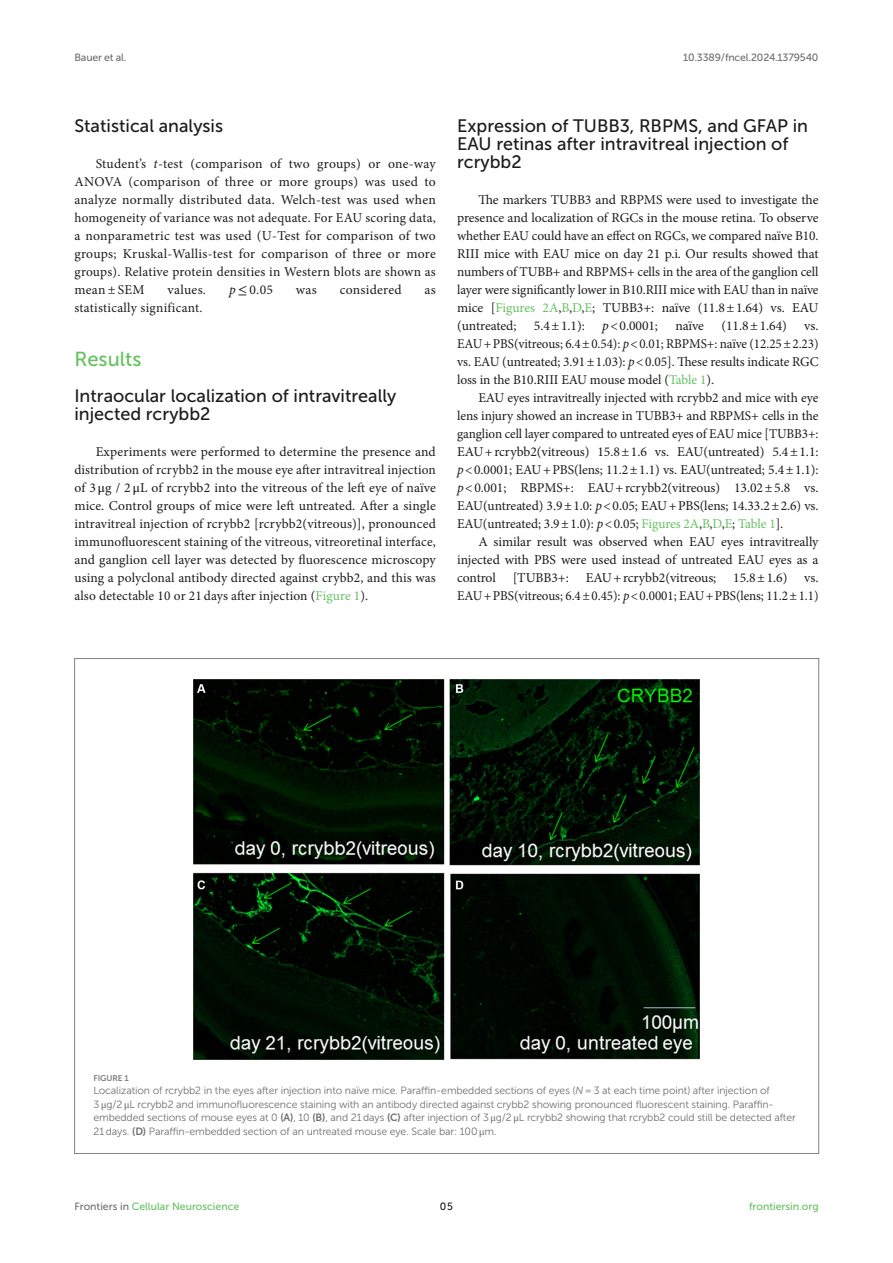
<style>
.page{position:relative;width:893px;height:1263px;background:#fff}
.page>*{position:absolute;margin:0;border:0;box-sizing:border-box;transform-origin:0 0}
.HEAD_1{font:20.25px "Museo Sans 500";color:#65c161}
.HEAD_2{font:18px/18px "Museo Sans 500";color:#1b1c1b}
.HEAD_2_after_HEAD_1{font:18px/18px "Museo Sans 500";color:#1b1c1b}
.TEXT_FLUSH{font:13.5px/18px "Minion Pro";letter-spacing:.005em;color:#1b1c1b;text-align:justify}
.TEXT{font:13.5px/18px "Minion Pro";letter-spacing:-.005em;color:#1b1c1b;text-align:justify}
.FIG_LEG{font:10.5px/13.5px "Museo Sans 300";letter-spacing:-.01em;color:#706f70}
.t1{font:10.5px "Museo Sans 500";color:#65c161}
.t2{font:10.5px "Museo Sans 500";letter-spacing:-.015em;color:#706f70}
.t3{font:10.5px "Museo Sans 500";color:#1b1c1b}
.FIG_HD{font:8.25px "Museo Sans 700";letter-spacing:-.01em;color:#7e7f7f}
.s1{font-style:italic}
.s2{font-family:"STIX General"}
.s3{color:#65c161}
.s4{font-family:"Museo Sans 700"}
.s5{color:#706f70}
</style>
<div class="page">
<img style="left:193px;top:679px;width:507px;height:381px">
<p class="t2" style="left:74px;top:51px;width:54px">Bauer et al.</p>
<p class="t2" style="left:683px;top:51px;width:137px">10.3389/fncel.2024.1379540</p>
<p class="HEAD_2" style="left:74px;top:117px;width:150px">Statistical analysis</p>
<p class="TEXT_FLUSH" style="left:74px;top:155px;width:363px;text-indent:21px">Student’s <span class="s1">t</span>-test (comparison of two groups) or one-way ANOVA (comparison of three or more groups) was used to analyze normally distributed data. Welch-test was used when homogeneity of variance was not adequate. For EAU scoring data, a nonparametric test was used (U-Test for comparison of two groups; Kruskal-Wallis-test for comparison of three or more groups). Relative protein densities in Western blots are shown as mean ± SEM</p>
<p class="TEXT_FLUSH" style="left:168px;top:281px;width:40px">values.</p>
<p class="TEXT_FLUSH" style="left:229px;top:281px;width:46px"><span class="s1">p</span><span class="s2">≤</span>0.05</p>
<p class="TEXT_FLUSH" style="left:296px;top:281px;width:22px">was</p>
<p class="TEXT_FLUSH" style="left:340px;top:281px;width:63px">considered</p>
<p class="TEXT_FLUSH" style="left:425px;top:281px;width:13px">as</p>
<p class="TEXT_FLUSH" style="left:74px;top:299px;width:130px">statistically significant.</p>
<p class="HEAD_1" style="left:74px;top:348px;width:69px">Results</p>
<p class="HEAD_2_after_HEAD_1" style="left:74px;top:387px;width:324px">Intraocular localization of intravitreally injected rcrybb2</p>
<p class="TEXT_FLUSH" style="left:74px;top:443px;width:363px;text-indent:21px">Experiments were performed to determine the presence and distribution of rcrybb2 in the mouse eye after intravitreal injection of 3 <span class="s2">μ</span>g / 2 <span class="s2">μ</span>L of rcrybb2 into the vitreous of the left eye of naïve mice. Control groups of mice were left untreated. After a single intravitreal injection of rcrybb2 [rcrybb2(vitreous)], pronounced immunofluorescent staining of the vitreous, vitreoretinal interface, and ganglion cell layer was detected by fluorescence microscopy using a polyclonal antibody directed against crybb2, and this was also detectable 10 or 21 days after injection (<span class="s3">Figure 1</span>).</p>
<p class="HEAD_2" style="left:457px;top:117px;width:352px">Expression of TUBB3, RBPMS, and GFAP in<br>EAU retinas after intravitreal injection of rcrybb2</p>
<p class="TEXT_FLUSH" style="left:457px;top:191px;width:363px;text-indent:21px">The markers TUBB3 and RBPMS were used to investigate the presence and localization of RGCs in the mouse retina. To observe whether EAU could have an effect on RGCs, we compared naïve B10.<br>RIII mice with EAU mice on day 21 p.i. Our results showed that numbers of TUBB+ and RBPMS+ cells in the area of the ganglion cell layer were significantly lower in B10.RIII mice with EAU than in naïve mice [<span class="s3">Figures 2A</span>,<span class="s3">B</span>,<span class="s3">D</span>,<span class="s3">E</span>; TUBB3+: naïve (11.8±1.64) vs. EAU (untreated;</p>
<p class="TEXT_FLUSH" style="left:534px;top:317px;width:52px">5.4±1.1):</p>
<p class="TEXT_FLUSH" style="left:602px;top:317px;width:57px"><span class="s1">p</span>&lt;0.0001;</p>
<p class="TEXT_FLUSH" style="left:675px;top:317px;width:30px">naïve</p>
<p class="TEXT_FLUSH" style="left:721px;top:317px;width:67px">(11.8±1.64)</p>
<p class="TEXT_FLUSH" style="left:457px;top:317px;width:363px;text-indent:347px">vs.<br>EAU+PBS(vitreous; 6.4±0.54): <span class="s1">p</span>&lt;0.01; RBPMS+: naïve (12.25±2.23) vs. EAU (untreated; 3.91±1.03): <span class="s1">p</span>&lt;0.05]. These results indicate RGC loss in the B10.RIII EAU mouse model (<span class="s3">Table 1</span>).</p>
<p class="TEXT" style="left:457px;top:389px;width:363px;text-indent:21px">EAU eyes intravitreally injected with rcrybb2 and mice with eye lens injury showed an increase in TUBB3+ and RBPMS+ cells in the ganglion cell layer compared to untreated eyes of EAU mice [TUBB3+:<br>EAU+rcrybb2(vitreous) 15.8±1.6 vs. EAU(untreated) 5.4±1.1: <span class="s1">p</span>&lt;0.0001; EAU+PBS(lens; 11.2±1.1) vs. EAU(untreated; 5.4±1.1): <span class="s1">p</span>&lt;0.001; RBPMS+: EAU+rcrybb2(vitreous) 13.02±5.8 vs.<br>EAU(untreated) 3.9±1.0: <span class="s1">p</span>&lt;0.05; EAU+PBS(lens; 14.33.2±2.6) vs.<br>EAU(untreated; 3.9±1.0): <span class="s1">p</span>&lt;0.05; <span class="s3">Figures 2A</span>,<span class="s3">B</span>,<span class="s3">D</span>,<span class="s3">E</span>; <span class="s3">Table 1</span>].</p>
<p class="TEXT" style="left:457px;top:533px;width:363px;text-indent:21px">A similar result was observed when EAU eyes intravitreally injected with PBS were used instead of untreated EAU eyes as a control [TUBB3+: EAU+rcrybb2(vitreous; 15.8±1.6) vs.<br>EAU+PBS(vitreous; 6.4±0.45): <span class="s1">p</span>&lt;0.0001; EAU+PBS(lens; 11.2±1.1)</p>
<p class="FIG_HD" style="left:94px;top:1073px;width:37px">FIGURE 1</p>
<p class="FIG_LEG" style="left:94px;top:1084px;width:704px">Localization of rcrybb2 in the eyes after injection into naïve mice. Paraffin-embedded sections of eyes (<span class="s1">N</span> = 3 at each time point) after injection of<br>3 <span class="s2">μ</span>g/2 <span class="s2">μ</span>L rcrybb2 and immunofluorescence staining with an antibody directed against crybb2 showing pronounced fluorescent staining. Paraffin&shy;embedded sections of mouse eyes at 0 <span class="s4">(A)</span>, 10 <span class="s4">(B)</span>, and 21 days <span class="s4">(C)</span> after injection of 3 <span class="s2">μ</span>g/2 <span class="s2">μ</span>L rcrybb2 showing that rcrybb2 could still be detected after 21 days. <span class="s4">(D)</span> Paraffin-embedded section of an untreated mouse eye. Scale bar: 100 <span class="s2">μ</span>m.</p>
<p class="t1" style="left:74px;top:1200px;width:166px"><span class="s5">Frontiers in</span> Cellular Neuroscience</p>
<p class="t3" style="left:440px;top:1200px;width:14px">05</p>
<p class="t1" style="left:749px;top:1200px;width:71px">frontiersin.org</p>
</div>
